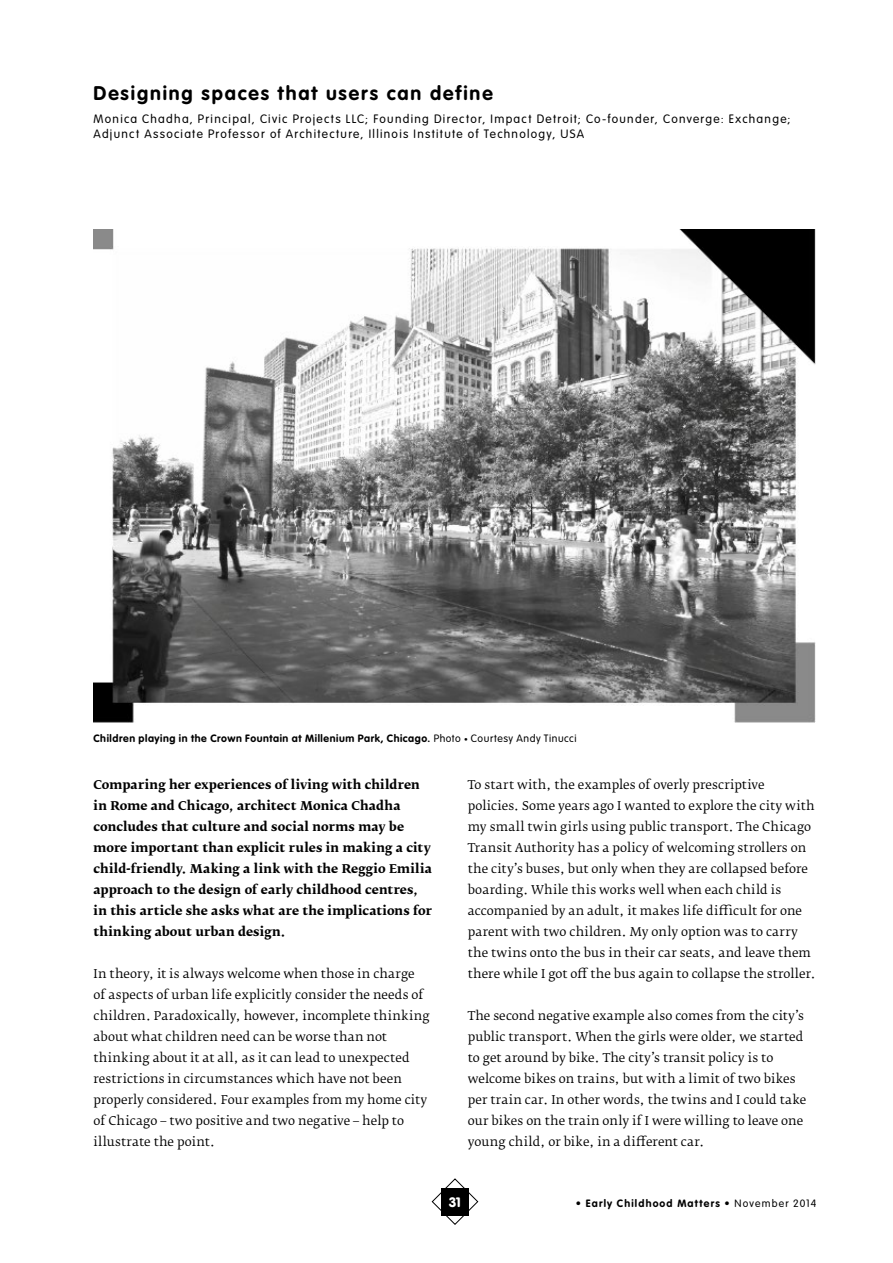
<style>
.page{position:relative;width:893px;height:1263px;background:#fff}
.page>*{position:absolute;margin:0;border:0;box-sizing:border-box;transform-origin:0 0}
.t1{font:700 19.5px "VAG Rounded Std";letter-spacing:.095em;color:#000}
.t2{font:900 13.5px "VAG Rounded Std";color:#fff}
.t3{font:12px/21px "Fedra Serif B";letter-spacing:.01em;color:#000}
.t4{font:700 12px/21px "Fedra Serif B";letter-spacing:.01em;color:#000}
.t5{font:300 12px/14.4px "VAG Rounded Std";letter-spacing:.105em;color:#000}
.t6{font:700 10.5px "VAG Rounded Std";letter-spacing:.055em;color:#000}
.t7{font:700 10.5px "VAG Rounded Std";letter-spacing:.115em;color:#000}
.s1{font-weight:300}
.s2{font-weight:300;font-size:7.5px}
</style>
<div class="page">
<svg style="left:431px;top:1178px;width:48px;height:47px"></svg>
<img style="left:94px;top:230px;width:722px;height:493px">
<h1 class="t1" style="left:94px;top:82px;width:401px">Designing spaces that users can define</h1>
<p class="t5" style="left:94px;top:112px;width:699px">Monica Chadha, Principal, Civic Projects LLC; Founding Director, Impact Detroit; Co-founder, Converge: Exchange;<br>Adjunct Associate Professor of Architecture, Illinois Institute of Technology, USA</p>
<p class="t6" style="left:94px;top:732px;width:484px">Children playing in the Crown Fountain at Millenium Park, Chicago. <span class="s1">Photo</span> <span class="s2">•</span> <span class="s1">Courtesy Andy Tinucci</span></p>
<p class="t4" style="left:94px;top:774px;width:340px">Comparing her experiences of living with children in Rome and Chicago, architect Monica Chadha concludes that culture and social norms may be more important than explicit rules in making a city child-friendly. Making a link with the Reggio Emilia approach to the design of early childhood centres, in this article she asks what are the implications for thinking about urban design.</p>
<p class="t3" style="left:94px;top:963px;width:338px">In theory, it is always welcome when those in charge<br>of aspects of urban life explicitly consider the needs of children. Paradoxically, however, incomplete thinking about what children need can be worse than not thinking about it at all, as it can lead to unexpected restrictions in circumstances which have not been properly considered. Four examples from my home city of Chicago – two positive and two negative – help to illustrate the point.</p>
<p class="t3" style="left:468px;top:774px;width:349px">To start with, the examples of overly prescriptive policies. Some years ago I wanted to explore the city with my small twin girls using public transport. The Chicago Transit Authority has a policy of welcoming strollers on the city’s buses, but only when they are collapsed before boarding. While this works well when each child is accompanied by an adult, it makes life difficult for one parent with two children. My only option was to carry the twins onto the bus in their car seats, and leave them there while I got off the bus again to collapse the stroller.</p>
<p class="t3" style="left:468px;top:1005px;width:340px">The second negative example also comes from the city’s public transport. When the girls were older, we started to get around by bike. The city’s transit policy is to welcome bikes on trains, but with a limit of two bikes per train car. In other words, the twins and I could take our bikes on the train only if I were willing to leave one young child, or bike, in a different car.</p>
<p class="t2" style="left:449px;top:1194px;width:13px">31</p>
<p class="t7" style="left:576px;top:1197px;width:242px">• Early Childhood Matters • <span class="s1">November 2014</span></p>
</div>
